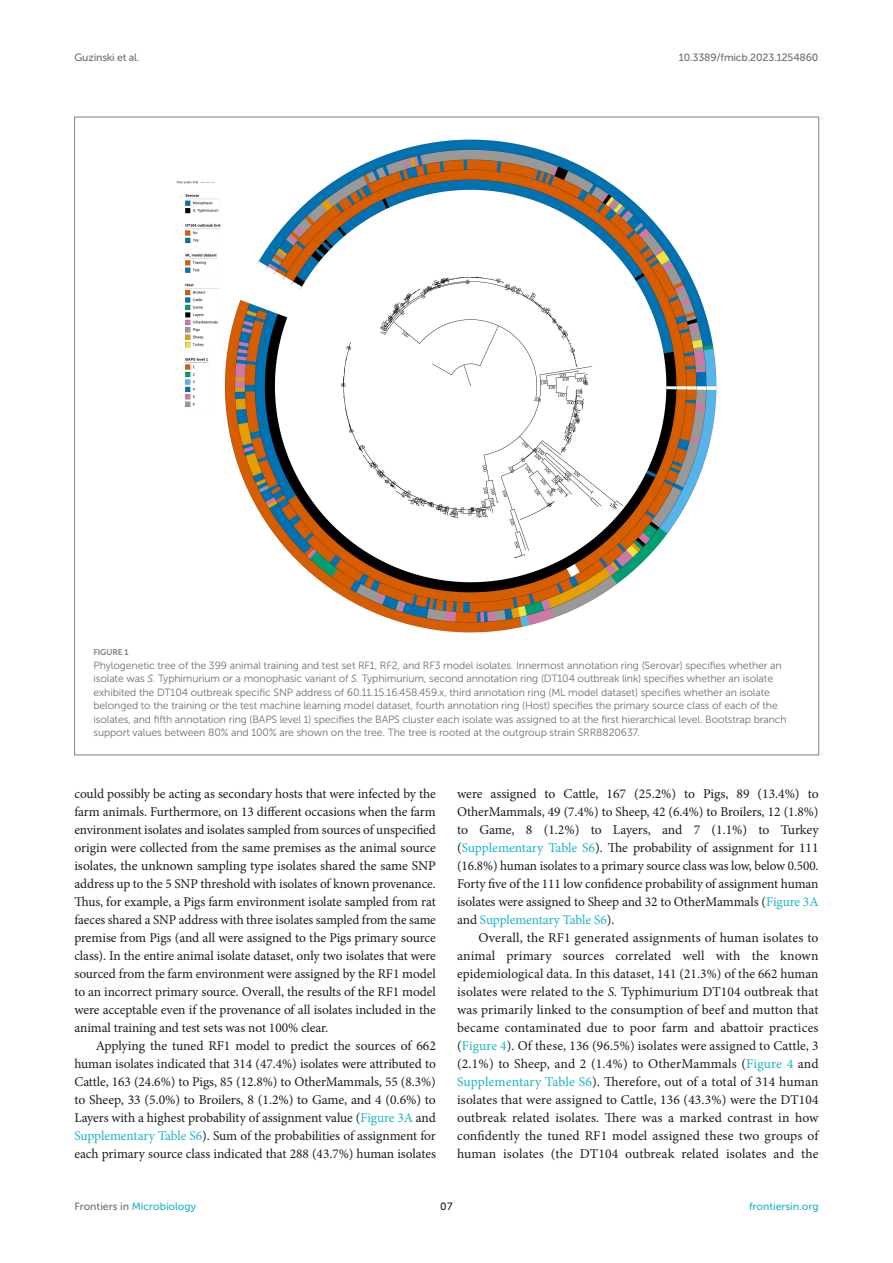
<style>
.page{position:relative;width:893px;height:1263px;background:#fff}
.page>*{position:absolute;margin:0;border:0;box-sizing:border-box;transform-origin:0 0}
.TEXT{font:13.5px/18px "Minion Pro";letter-spacing:-.005em;color:#1b1c1b;text-align:justify}
.FIG_LEG{font:10.5px/13.5px "Museo Sans 300";letter-spacing:-.01em;color:#706f70}
.t1{font:10.5px "Museo Sans 500";letter-spacing:-.015em;color:#706f70}
.t2{font:10.5px "Museo Sans 500";color:#1db5c3}
.t3{font:10.5px "Museo Sans 500";color:#1b1c1b}
.FIG_HD{font:8.25px "Museo Sans 700";letter-spacing:-.01em;color:#7e7f7f}
.s1{font-style:italic}
.s2{color:#1db5c3}
.s3{color:#706f70}
</style>
<div class="page">
<img style="left:176px;top:139px;width:541px;height:494px">
<p class="t1" style="left:74px;top:51px;width:67px">Guzinski et al.</p>
<p class="t1" style="left:679px;top:51px;width:141px">10.3389/fmicb.2023.1254860</p>
<p class="FIG_HD" style="left:94px;top:647px;width:37px">FIGURE 1</p>
<p class="FIG_LEG" style="left:94px;top:658px;width:695px">Phylogenetic tree of the 399 animal training and test set RF1, RF2, and RF3 model isolates. Innermost annotation ring (Serovar) specifies whether an isolate was <span class="s1">S.</span> Typhimurium or a monophasic variant of <span class="s1">S.</span> Typhimurium, second annotation ring (DT104 outbreak link) specifies whether an isolate exhibited the DT104 outbreak specific SNP address of 60.11.15.16.458.459.x, third annotation ring (ML model dataset) specifies whether an isolate belonged to the training or the test machine learning model dataset, fourth annotation ring (Host) specifies the primary source class of each of the isolates, and fifth annotation ring (BAPS level 1) specifies the BAPS cluster each isolate was assigned to at the first hierarchical level. Bootstrap branch support values between 80% and 100% are shown on the tree. The tree is rooted at the outgroup strain SRR8820637.</p>
<p class="TEXT" style="left:74px;top:785px;width:363px">could possibly be acting as secondary hosts that were infected by the farm animals. Furthermore, on 13 different occasions when the farm environment isolates and isolates sampled from sources of unspecified origin were collected from the same premises as the animal source isolates, the unknown sampling type isolates shared the same SNP address up to the 5 SNP threshold with isolates of known provenance.<br>Thus, for example, a Pigs farm environment isolate sampled from rat faeces shared a SNP address with three isolates sampled from the same premise from Pigs (and all were assigned to the Pigs primary source class). In the entire animal isolate dataset, only two isolates that were sourced from the farm environment were assigned by the RF1 model to an incorrect primary source. Overall, the results of the RF1 model were acceptable even if the provenance of all isolates included in the animal training and test sets was not 100% clear.</p>
<p class="TEXT" style="left:74px;top:1037px;width:363px;text-indent:21px">Applying the tuned RF1 model to predict the sources of 662 human isolates indicated that 314 (47.4%) isolates were attributed to Cattle, 163 (24.6%) to Pigs, 85 (12.8%) to OtherMammals, 55 (8.3%) to Sheep, 33 (5.0%) to Broilers, 8 (1.2%) to Game, and 4 (0.6%) to Layers with a highest probability of assignment value (<span class="s2">Figure 3A</span> and <span class="s2">Supplementary Table S6</span>). Sum of the probabilities of assignment for each primary source class indicated that 288 (43.7%) human isolates</p>
<p class="TEXT" style="left:457px;top:785px;width:363px">were assigned to Cattle, 167 (25.2%) to Pigs, 89 (13.4%) to OtherMammals, 49 (7.4%) to Sheep, 42 (6.4%) to Broilers, 12 (1.8%) to Game, 8 (1.2%) to Layers, and 7 (1.1%) to Turkey (<span class="s2">Supplementary Table S6</span>). The probability of assignment for 111 (16.8%) human isolates to a primary source class was low, below 0.500.<br>Forty five of the 111 low confidence probability of assignment human isolates were assigned to Sheep and 32 to OtherMammals (<span class="s2">Figure 3A </span>and <span class="s2">Supplementary Table S6</span>).</p>
<p class="TEXT" style="left:457px;top:929px;width:363px;text-indent:21px">Overall, the RF1 generated assignments of human isolates to animal primary sources correlated well with the known epidemiological data. In this dataset, 141 (21.3%) of the 662 human isolates were related to the <span class="s1">S.</span> Typhimurium DT104 outbreak that was primarily linked to the consumption of beef and mutton that became contaminated due to poor farm and abattoir practices (<span class="s2">Figure 4</span>). Of these, 136 (96.5%) isolates were assigned to Cattle, 3 (2.1%) to Sheep, and 2 (1.4%) to OtherMammals (<span class="s2">Figure 4</span> and <span class="s2">Supplementary Table S6</span>). Therefore, out of a total of 314 human isolates that were assigned to Cattle, 136 (43.3%) were the DT104 outbreak related isolates. There was a marked contrast in how confidently the tuned RF1 model assigned these two groups of human isolates (the DT104 outbreak related isolates and the</p>
<p class="t2" style="left:74px;top:1200px;width:123px"><span class="s3">Frontiers in</span> Microbiology</p>
<p class="t3" style="left:440px;top:1200px;width:14px">07</p>
<p class="t2" style="left:749px;top:1200px;width:71px">frontiersin.org</p>
</div>
